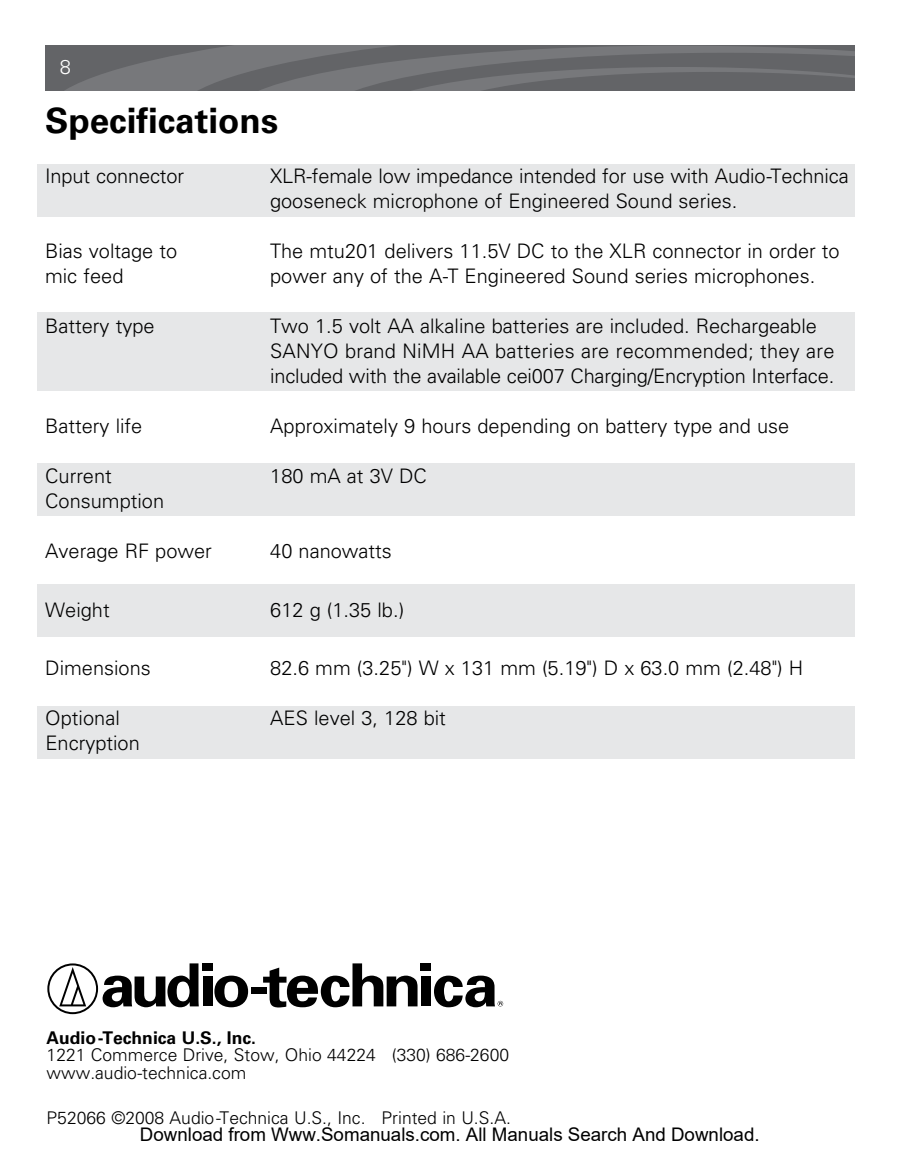
<style>
.page{position:relative;width:900px;height:1170px;background:#fff}
.page>*{position:absolute;margin:0;border:0;box-sizing:border-box;transform-origin:0 0}
.t1{font:700 35px "Univers LT Std";color:#000}
.t2{font:300 20px/25px "Univers LT Std";color:#000}
.t3{font:300 20px "Univers LT Std";color:#fff}
.t4{font:18.75px "Arial";color:#000}
.t5{font:300 17.5px/17.5px "Univers LT Std";color:#000}
.t6{font:700 17.5px "Univers LT Std";color:#000}
</style>
<div class="page">
<div style="left:38px;top:165px;width:817px;height:52px;background:#e6e7e8"></div>
<div style="left:38px;top:312px;width:817px;height:79px;background:#e6e7e8"></div>
<div style="left:38px;top:464px;width:817px;height:52px;background:#e6e7e8"></div>
<div style="left:38px;top:584px;width:817px;height:52px;background:#e6e7e8"></div>
<div style="left:37px;top:706px;width:818px;height:53px;background:#e6e7e8"></div>
<div style="left:203px;top:977px;width:10px;height:29px;background:#000"></div>
<div style="left:203px;top:963px;width:10px;height:8px;background:#000"></div>
<svg style="left:214px;top:976px;width:34px;height:31px"></svg>
<div style="left:251px;top:988px;width:16px;height:6px;background:#000"></div>
<svg style="left:263px;top:963px;width:155px;height:44px"></svg>
<div style="left:421px;top:977px;width:9px;height:29px;background:#000"></div>
<div style="left:420px;top:963px;width:11px;height:8px;background:#000"></div>
<svg style="left:47px;top:963px;width:152px;height:51px"></svg>
<svg style="left:434px;top:976px;width:69px;height:31px"></svg>
<svg style="left:45px;top:45px;width:810px;height:45px;background:#6b6c6f"></svg>
<p class="t3" style="left:60px;top:55px;width:13px">8</p>
<h1 class="t1" style="left:45px;top:100px;width:235px">Specifications</h1>
<p class="t2" style="left:45px;top:163px;width:141px">Input connector</p>
<p class="t2" style="left:270px;top:163px;width:580px">XLR-female low impedance intended for use with Audio-Technica gooseneck microphone of Engineered Sound series.</p>
<p class="t2" style="left:45px;top:238px;width:134px">Bias voltage to</p>
<p class="t2" style="left:270px;top:238px;width:571px">The mtu201 delivers 11.5V DC to the XLR connector in order to</p>
<p class="t2" style="left:45px;top:263px;width:80px">mic feed</p>
<p class="t2" style="left:270px;top:263px;width:547px">power any of the A-T Engineered Sound series microphones.</p>
<p class="t2" style="left:45px;top:313px;width:111px">Battery type</p>
<p class="t2" style="left:270px;top:313px;width:566px">Two 1.5 volt AA alkaline batteries are included. Rechargeable<br>SANYO brand NiMH AA batteries are recommended; they are included with the available cei007 Charging/Encryption Interface.</p>
<p class="t2" style="left:45px;top:413px;width:99px">Battery life</p>
<p class="t2" style="left:270px;top:413px;width:521px">Approximately 9 hours depending on battery type and use</p>
<p class="t2" style="left:45px;top:463px;width:68px">Current</p>
<p class="t2" style="left:270px;top:463px;width:158px">180 mA at 3V DC</p>
<p class="t2" style="left:45px;top:488px;width:120px">Consumption</p>
<p class="t2" style="left:45px;top:538px;width:168px">Average RF power</p>
<p class="t2" style="left:270px;top:538px;width:123px">40 nanowatts</p>
<p class="t2" style="left:45px;top:597px;width:66px">Weight</p>
<p class="t2" style="left:270px;top:597px;width:136px">612 g (1.35 lb.)</p>
<p class="t2" style="left:45px;top:656px;width:107px">Dimensions</p>
<p class="t2" style="left:270px;top:656px;width:535px">82.6 mm (3.25") W x 131 mm (5.19") D x 63.0 mm (2.48") H</p>
<p class="t2" style="left:45px;top:706px;width:76px">Optional</p>
<p class="t2" style="left:270px;top:706px;width:177px">AES level 3, 128 bit</p>
<p class="t2" style="left:45px;top:731px;width:96px">Encryption</p>
<p class="t6" style="left:47px;top:1027px;width:211px">Audio-Technica U.S., Inc.</p>
<p class="t5" style="left:47px;top:1046px;width:464px">1221 Commerce Drive, Stow, Ohio 44224 (330) 686-2600 www.audio-technica.com</p>
<p class="t5" style="left:47px;top:1109px;width:466px">P52066 ©2008 Audio-Technica U.S., Inc. Printed in U.S.A.</p>
<p class="t4" style="left:140px;top:1124px;width:621px">Download from Www.Somanuals.com. All Manuals Search And Download.</p>
</div>
